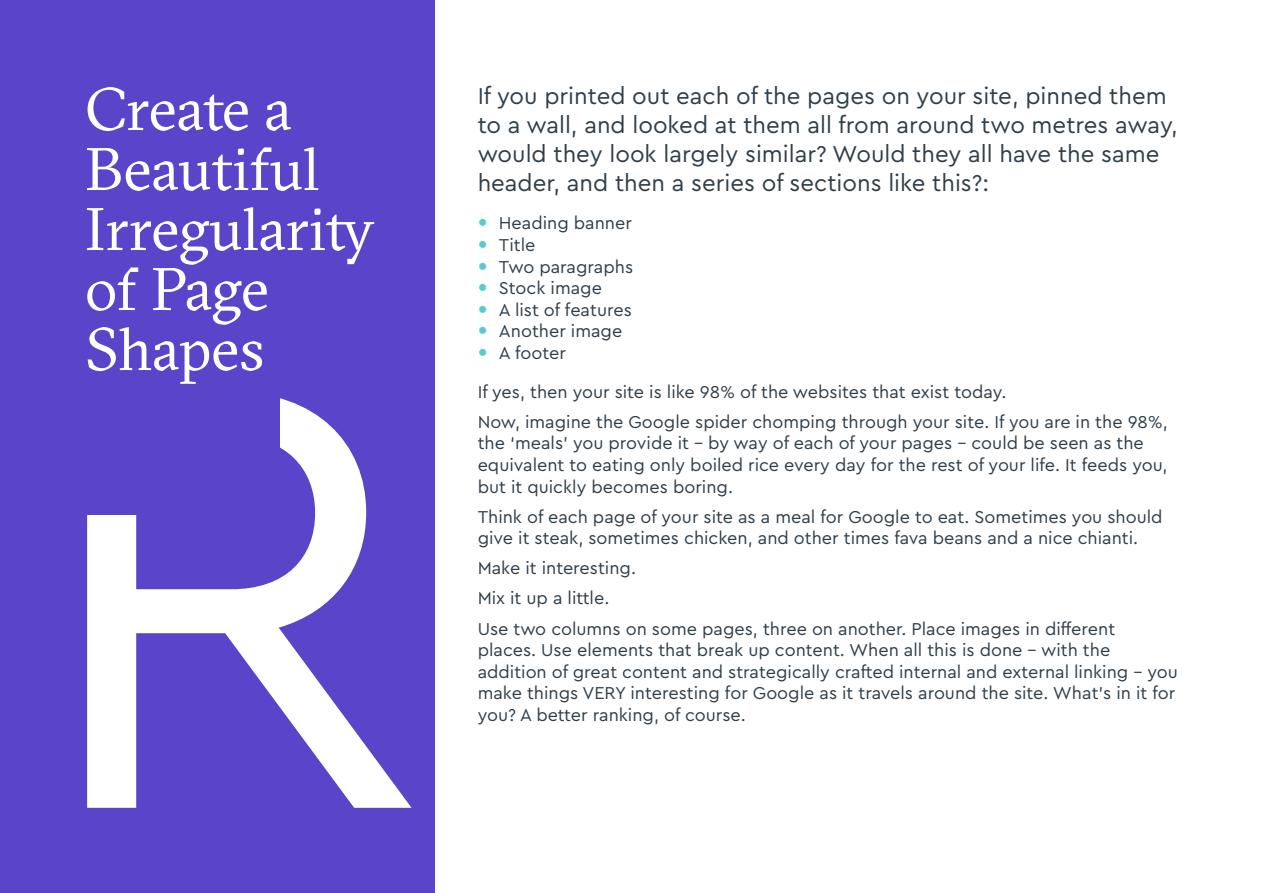
<style>
.page{position:relative;width:1263px;height:893px;background:#fff}
.page>*{position:absolute;margin:0;border:0;box-sizing:border-box;transform-origin:0 0}
.t1{font:630px "Cera Pro";color:#fff}
.t2{font:60px/60px "GT Sectra";color:#fff}
.t3{font:24px/28.8px "Cera Pro";color:#303e49}
.t4{font:18px/21.6px "Cera Pro";color:#303e49}
</style>
<div class="page">
<hr style="left:1262px;top:0;width:1px;height:893px;background:#f1f1f2">
<svg style="left:1262px;top:85px;width:1px;height:723px"></svg>
<div style="left:0;top:0;width:434px;height:893px;background:#5a44ca"></div>
<h2 class="t2" style="left:85px;top:80px;width:291px">Create a<br>Beautiful<br>Irregularity of Page<br>Shapes</h2>
<h1 class="t1" style="left:30px;top:178px;width:393px">R</h1>
<h3 class="t3" style="left:478px;top:81px;width:702px">If you printed out each of the pages on your site, pinned them to a wall, and looked at them all from around two metres away, would they look largely similar? Would they all have the same header, and then a series of sections like this?:</h3>
<p class="t4" style="left:499px;top:212px;width:136px">Heading banner<br>Title<br>Two paragraphs<br>Stock image<br>A list of features<br>Another image<br>A footer</p>
<p class="t4" style="left:478px;top:376px;width:692px;line-height:30.2px">If yes, then your site is like 98% of the websites that exist today.<br>Now, imagine the Google spider chomping through your site. If you are in the 98%,</p>
<p class="t4" style="left:478px;top:432px;width:691px">the ‘meals’ you provide it - by way of each of your pages - could be seen as the equivalent to eating only boiled rice every day for the rest of your life. It feeds you, but it quickly becomes boring.</p>
<p class="t4" style="left:478px;top:505px;width:686px">Think of each page of your site as a meal for Google to eat. Sometimes you should give it steak, sometimes chicken, and other times fava beans and a nice chianti.</p>
<p class="t4" style="left:478px;top:552px;width:639px;line-height:30.2px">Make it interesting.<br>Mix it up a little.<br>Use two columns on some pages, three on another. Place images in different</p>
<p class="t4" style="left:478px;top:639px;width:702px">places. Use elements that break up content. When all this is done - with the addition of great content and strategically crafted internal and external linking - you make things VERY interesting for Google as it travels around the site. What’s in it for</p>
<p class="t4" style="left:478px;top:703px;width:270px">you? A better ranking, of course.</p>
</div>
